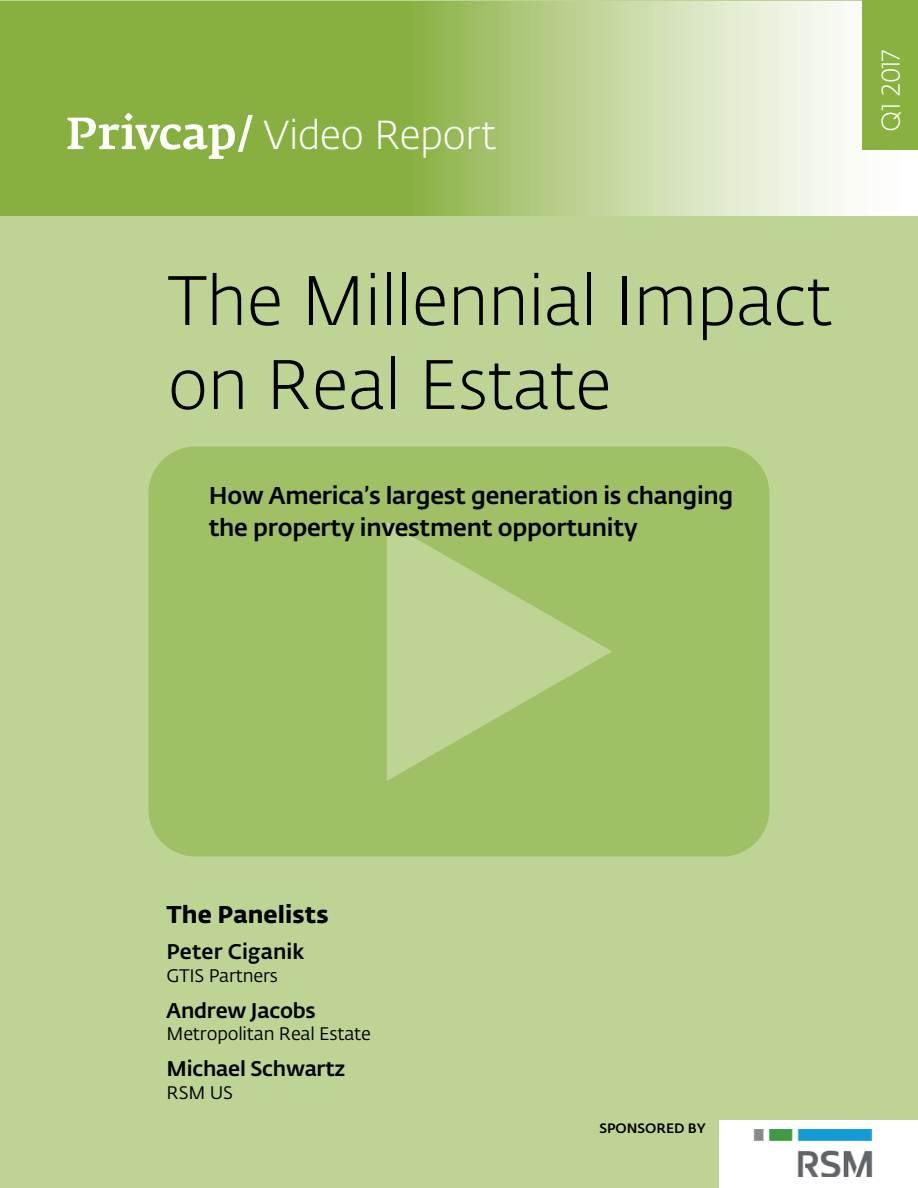
<style>
.page{position:relative;width:918px;height:1188px;background:#bed495}
.page>*{position:absolute;margin:0;border:0;box-sizing:border-box;transform-origin:0 0}
.t1{font:300 69px/84px "Fedra Sans Alt Pro";letter-spacing:-.005em;color:#000}
.t2{font:300 40.05px "Fedra Sans Alt Pro";letter-spacing:-.02em;color:#fff}
.t3{font:300 25.5px "Fedra Sans Alt Pro";color:#fff}
.t4{font:500 24px/31.5px "Fedra Sans Alt Pro";letter-spacing:-.01em;color:#000}
.t5{font:700 24px "Fedra Sans Alt Pro";letter-spacing:.005em;color:#000}
.t6{font:500 21px "Fedra Sans Alt Pro";letter-spacing:-.01em;color:#000}
.t7{font:18px "Fedra Sans Alt Pro";letter-spacing:-.01em;color:#000}
.t8{font:500 13.5px "Fedra Sans Alt Pro";color:#000}
</style>
<div class="page">
<svg style="left:148px;top:446px;width:621px;height:411px;background:#a3c26b"></svg>
<div style="left:719px;top:1120px;width:199px;height:68px;background:#fff"></div>
<svg style="left:0;top:1px;width:918px;height:215px;background:#adc87b"></svg>
<svg style="left:67px;top:113px;width:186px;height:46px;background:#a8c574"></svg>
<div style="left:862px;top:1px;width:56px;height:149px;background:#89b13f"></div>
<img style="left:753px;top:1130px;width:120px;height:46px">
<h2 class="t2" style="left:263px;top:109px;width:235px">Video Report</h2>
<h1 class="t1" style="left:168px;top:258px;width:666px">The Millennial Impact on Real Estate</h1>
<p class="t4" style="left:209px;top:479px;width:526px">How America’s largest generation is changing the property investment opportunity</p>
<p class="t3" style="left:874px;top:132px;width:83px;rotate:-90deg">Q1 2017</p>
<p class="t5" style="left:167px;top:896px;width:164px">The Panelists</p>
<p class="t6" style="left:167px;top:936px;width:140px">Peter Ciganik</p>
<p class="t7" style="left:167px;top:963px;width:113px">GTIS Partners</p>
<p class="t6" style="left:167px;top:994px;width:151px">Andrew Jacobs</p>
<p class="t7" style="left:167px;top:1021px;width:206px">Metropolitan Real Estate</p>
<p class="t6" style="left:167px;top:1053px;width:180px">Michael Schwartz</p>
<p class="t7" style="left:167px;top:1080px;width:68px">RSM US</p>
<p class="t8" style="left:599px;top:1118px;width:108px">SPONSORED BY</p>
</div>
